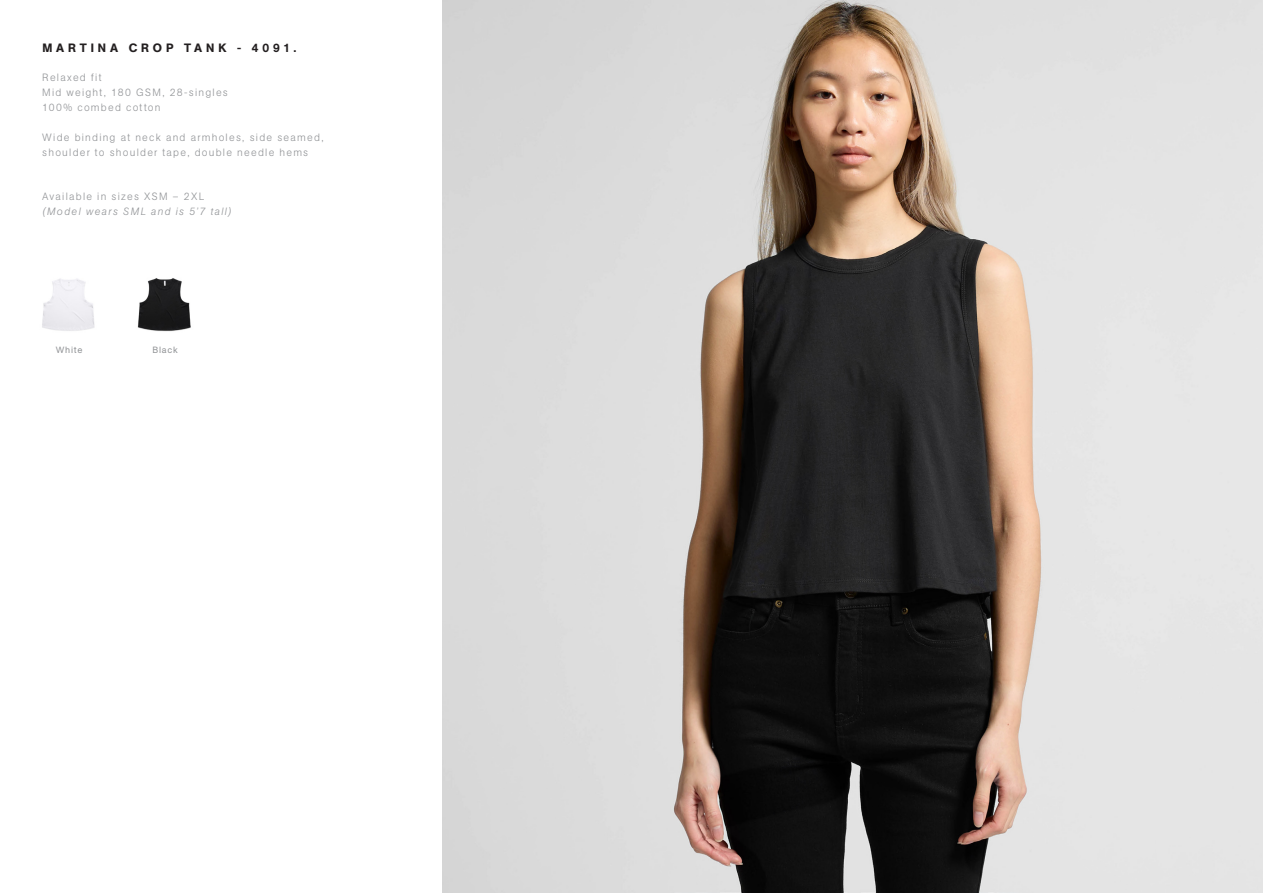
<style>
.page{position:relative;width:1263px;height:893px;background:#fff}
.page>*{position:absolute;margin:0;border:0;box-sizing:border-box;transform-origin:0 0}
.t1{font:500 12px "AG Book Pro";letter-spacing:.325em;color:#231f20}
.MEASUREMENTS{font:300 10.5px/15px "AG Book Pro";letter-spacing:.12em;color:#939598}
.t2{font:italic 300 10.5px/15px "AG Book Pro";letter-spacing:.125em;color:#939598}
.COLOUR_NAME{font:9px "AG Book Pro";letter-spacing:.075em;color:#939598}
.s1{font-style:normal}
</style>
<div class="page">
<img style="left:442px;top:0;width:821px;height:893px">
<img style="left:42px;top:278px;width:53px;height:53px">
<img style="left:137px;top:278px;width:54px;height:54px">
<p class="t1" style="left:42px;top:40px;width:256px">MARTINA CROP TANK - 4091.</p>
<p class="MEASUREMENTS" style="left:42px;top:69px;width:61px">Relaxed fit</p>
<p class="MEASUREMENTS" style="left:42px;top:84px;width:187px">Mid weight, 180 GSM, 28-singles</p>
<p class="MEASUREMENTS" style="left:42px;top:99px;width:120px">100% combed cotton</p>
<p class="MEASUREMENTS" style="left:42px;top:129px;width:283px">Wide binding at neck and armholes, side seamed, shoulder to shoulder tape, double needle hems</p>
<p class="t2" style="left:42px;top:188px;width:191px"><span class="s1">Available in sizes XSM – 2XL </span>(Model wears SML and is 5’7 tall)</p>
<p class="COLOUR_NAME" style="left:56px;top:344px;width:28px">White</p>
<p class="COLOUR_NAME" style="left:153px;top:344px;width:27px">Black</p>
</div>
